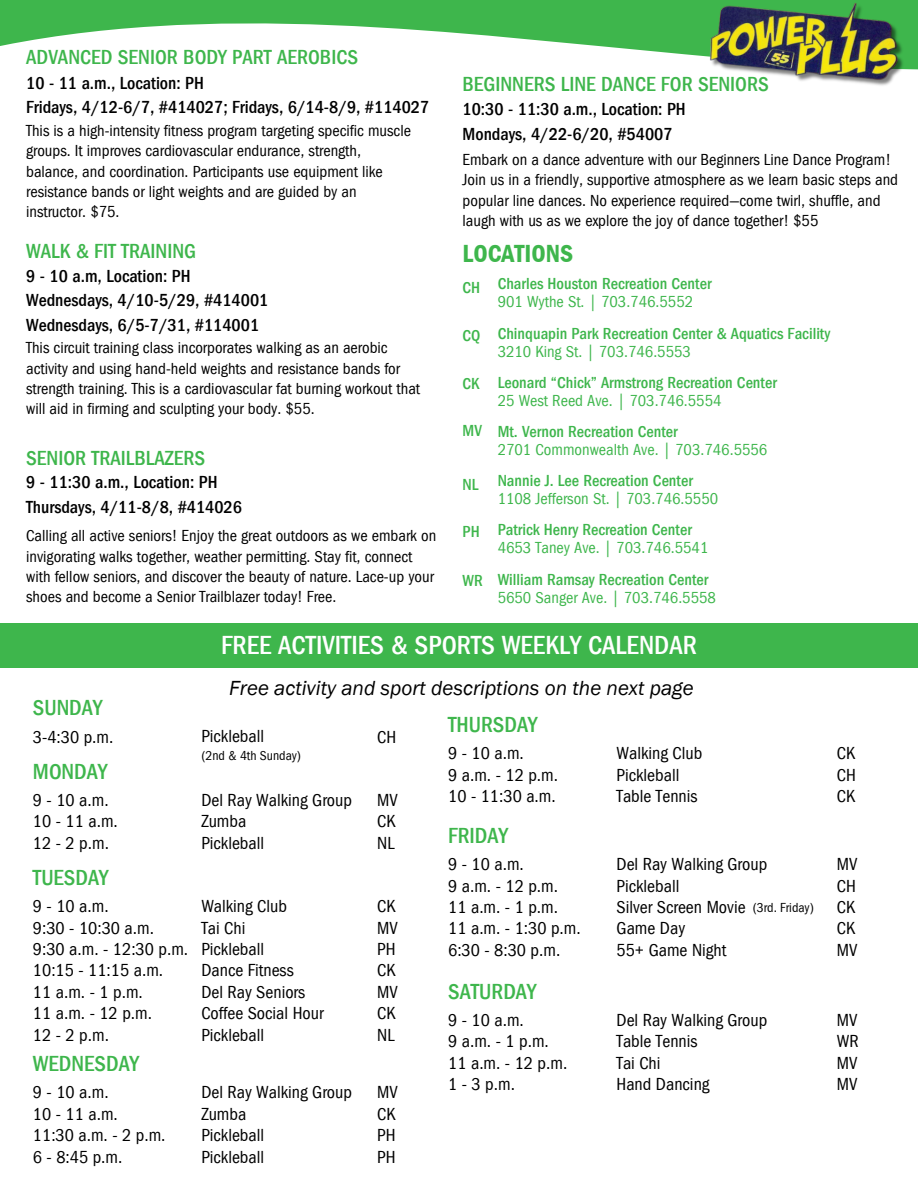
<style>
.page{position:relative;width:918px;height:1188px;background:#fff}
.page>*{position:absolute;margin:0;border:0;box-sizing:border-box;transform-origin:0 0}
.t1{font:500 condensed 27px "Franklin Gothic";color:#fff}
.t2{font:600 condensed 25.5px "Franklin Gothic";color:#3eb64c}
.t3{font:500 condensed 22.5px "Franklin Gothic";color:#3eb64c}
.t4{font:500 condensed 21px "Franklin Gothic";color:#3eb64c}
.t5{font:italic 21px "Franklin Gothic";color:#000}
.t6{font:condensed 18px/21.3px "Franklin Gothic";color:#000}
.t7{font:500 condensed 18px/24.8px "Franklin Gothic";color:#000}
.t8{font:condensed 16.5px/20.2px "Franklin Gothic";color:#000}
.t9{font:500 condensed 16.5px "Franklin Gothic";color:#3eb64c}
.t10{font:condensed 16.5px "Franklin Gothic";color:#3eb64c}
.t11{font:condensed 13.5px "Franklin Gothic";color:#000}
</style>
<div class="page">
<svg style="left:0;top:0;width:702px;height:56px;fill:#3eb64c"></svg>
<img style="left:702px;top:0;width:216px;height:86px">
<div style="left:0;top:623px;width:918px;height:45px;background:#3eb64c"></div>
<h2 class="t4" style="left:26px;top:46px;width:334px">ADVANCED SENIOR BODY PART AEROBICS</h2>
<h2 class="t7" style="left:26px;top:70px;width:405px">10 - 11 a.m., Location: PH<br>Fridays, 4/12-6/7, #414027; Fridays, 6/14-8/9, #114027</h2>
<h6 class="t8" style="left:26px;top:121px;width:386px">This is a high-intensity fitness program targeting specific muscle groups. It improves cardiovascular endurance, strength, balance, and coordination. Participants use equipment like resistance bands or light weights and are guided by an instructor. $75.</h6>
<h6 class="t4" style="left:26px;top:239px;width:171px">WALK &amp; FIT TRAINING</h6>
<p class="t7" style="left:26px;top:263px;width:244px">9 - 10 a.m, Location: PH<br>Wednesdays, 4/10-5/29, #414001<br>Wednesdays, 6/5-7/31, #114001</p>
<p class="t8" style="left:26px;top:338px;width:395px">This circuit training class incorporates walking as an aerobic activity and using hand-held weights and resistance bands for strength training. This is a cardiovascular fat burning workout that will aid in firming and sculpting your body. $55.</p>
<p class="t4" style="left:26px;top:446px;width:181px">SENIOR TRAILBLAZERS</p>
<p class="t7" style="left:26px;top:470px;width:217px">9 - 11:30 a.m., Location: PH<br>Thursdays, 4/11-8/8, #414026</p>
<p class="t8" style="left:26px;top:526px;width:412px">Calling all active seniors! Enjoy the great outdoors as we embark on invigorating walks together, weather permitting. Stay fit, connect with fellow seniors, and discover the beauty of nature. Lace-up your shoes and become a Senior Trailblazer today! Free.</p>
<h5 class="t4" style="left:463px;top:72px;width:308px">BEGINNERS LINE DANCE FOR SENIORS</h5>
<h5 class="t7" style="left:463px;top:97px;width:225px">10:30 - 11:30 a.m., Location: PH<br>Mondays, 4/22-6/20, #54007</h5>
<p class="t8" style="left:463px;top:150px;width:437px">Embark on a dance adventure with our Beginners Line Dance Program!<br>Join us in a friendly, supportive atmosphere as we learn basic steps and popular line dances. No experience required—come twirl, shuffle, and laugh with us as we explore the joy of dance together! $55</p>
<h2 class="t2" style="left:463px;top:239px;width:112px">LOCATIONS</h2>
<h6 class="t9" style="left:463px;top:278px;width:19px">CH</h6>
<p class="t9" style="left:463px;top:326px;width:19px">CQ</p>
<h2 class="t9" style="left:463px;top:374px;width:19px">CK</h2>
<h6 class="t9" style="left:463px;top:421px;width:21px">MV</h6>
<h4 class="t9" style="left:498px;top:275px;width:215px">Charles Houston Recreation Center</h4>
<h4 class="t10" style="left:498px;top:293px;width:197px">901 Wythe St. | 703.746.5552</h4>
<h4 class="t9" style="left:498px;top:324px;width:334px">Chinquapin Park Recreation Center &amp; Aquatics Facility</h4>
<h4 class="t10" style="left:498px;top:342px;width:195px">3210 King St. | 703.746.5553</h4>
<h4 class="t9" style="left:498px;top:373px;width:281px">Leonard “Chick” Armstrong Recreation Center</h4>
<h4 class="t10" style="left:498px;top:391px;width:225px">25 West Reed Ave. | 703.746.5554</h4>
<p class="t9" style="left:498px;top:422px;width:182px">Mt. Vernon Recreation Center</p>
<p class="t10" style="left:498px;top:440px;width:271px">2701 Commonwealth Ave. | 703.746.5556</p>
<p class="t9" style="left:498px;top:471px;width:197px">Nannie J. Lee Recreation Center</p>
<p class="t10" style="left:498px;top:489px;width:222px">1108 Jefferson St. | 703.746.5550</p>
<p class="t9" style="left:498px;top:521px;width:196px">Patrick Henry Recreation Center</p>
<p class="t10" style="left:498px;top:539px;width:212px">4653 Taney Ave. | 703.746.5541</p>
<p class="t9" style="left:498px;top:570px;width:212px">William Ramsay Recreation Center</p>
<p class="t10" style="left:498px;top:588px;width:220px">5650 Sanger Ave. | 703.746.5558</p>
<p class="t9" style="left:463px;top:475px;width:18px">NL</p>
<h1 class="t9" style="left:463px;top:523px;width:19px">PH</h1>
<h4 class="t9" style="left:463px;top:571px;width:22px">WR</h4>
<p class="t3" style="left:33px;top:694px;width:71px">SUNDAY</p>
<p class="t6" style="left:33px;top:726px;width:82px">3-4:30 p.m.</p>
<p class="t3" style="left:33px;top:758px;width:76px">MONDAY</p>
<p class="t6" style="left:33px;top:789px;width:77px">9 - 10 a.m.</p>
<h1 class="t6" style="left:33px;top:811px;width:86px">10 - 11 a.m.</h1>
<h2 class="t6" style="left:33px;top:832px;width:78px">12 - 2 p.m.</h2>
<h5 class="t3" style="left:33px;top:865px;width:77px">TUESDAY</h5>
<h3 class="t6" style="left:33px;top:896px;width:77px">9 - 10 a.m.</h3>
<p class="t6" style="left:33px;top:917px;width:123px">9:30 - 10:30 a.m.</p>
<p class="t6" style="left:33px;top:939px;width:157px">9:30 a.m. - 12:30 p.m.</p>
<h5 class="t6" style="left:33px;top:960px;width:132px">10:15 - 11:15 a.m.</h5>
<p class="t6" style="left:33px;top:981px;width:111px">11 a.m. - 1 p.m.</p>
<p class="t6" style="left:33px;top:1003px;width:121px">11 a.m. - 12 p.m.</p>
<p class="t6" style="left:33px;top:1024px;width:78px">12 - 2 p.m.</p>
<p class="t3" style="left:33px;top:1051px;width:108px">WEDNESDAY</p>
<h2 class="t6" style="left:33px;top:1082px;width:77px">9 - 10 a.m.</h2>
<p class="t6" style="left:33px;top:1103px;width:86px">10 - 11 a.m.</p>
<p class="t6" style="left:33px;top:1125px;width:134px">11:30 a.m. - 2 p.m.</p>
<p class="t6" style="left:33px;top:1146px;width:91px">6 - 8:45 p.m.</p>
<p class="t1" style="left:221px;top:629px;width:477px">FREE ACTIVITIES &amp; SPORTS WEEKLY CALENDAR</p>
<p class="t5" style="left:229px;top:676px;width:466px">Free activity and sport descriptions on the next page</p>
<p class="t6" style="left:201px;top:726px;width:64px">Pickleball</p>
<p class="t11" style="left:201px;top:748px;width:101px">(2nd &amp; 4th Sunday)</p>
<h2 class="t6" style="left:201px;top:789px;width:152px">Del Ray Walking Group</h2>
<p class="t6" style="left:201px;top:811px;width:47px">Zumba</p>
<p class="t6" style="left:201px;top:832px;width:64px">Pickleball</p>
<h2 class="t6" style="left:201px;top:896px;width:87px">Walking Club</h2>
<p class="t6" style="left:201px;top:917px;width:45px">Tai Chi</p>
<p class="t6" style="left:201px;top:939px;width:64px">Pickleball</p>
<p class="t6" style="left:201px;top:960px;width:94px">Dance Fitness</p>
<h2 class="t6" style="left:201px;top:981px;width:105px">Del Ray Seniors</h2>
<p class="t6" style="left:201px;top:1003px;width:124px">Coffee Social Hour</p>
<p class="t6" style="left:201px;top:1024px;width:64px">Pickleball</p>
<p class="t6" style="left:201px;top:1082px;width:152px">Del Ray Walking Group</p>
<p class="t6" style="left:201px;top:1103px;width:47px">Zumba</p>
<p class="t6" style="left:201px;top:1125px;width:64px">Pickleball</p>
<p class="t6" style="left:201px;top:1146px;width:64px">Pickleball</p>
<p class="t6" style="left:377px;top:726px;width:20px">CH</p>
<p class="t6" style="left:377px;top:789px;width:22px">MV<br>CK<br>NL</p>
<p class="t6" style="left:377px;top:896px;width:22px">CK<br>MV<br>PH<br>CK<br>MV<br>CK<br>NL</p>
<p class="t6" style="left:377px;top:1082px;width:22px">MV<br>CK<br>PH<br>PH</p>
<p class="t3" style="left:448px;top:712px;width:91px">THURSDAY</p>
<p class="t6" style="left:448px;top:743px;width:77px">9 - 10 a.m.</p>
<p class="t6" style="left:448px;top:764px;width:111px">9 a.m. - 12 p.m.</p>
<p class="t6" style="left:448px;top:786px;width:109px">10 - 11:30 a.m.</p>
<p class="t3" style="left:448px;top:823px;width:61px">FRIDAY</p>
<p class="t6" style="left:448px;top:854px;width:77px">9 - 10 a.m.</p>
<p class="t6" style="left:448px;top:875px;width:111px">9 a.m. - 12 p.m.</p>
<p class="t6" style="left:448px;top:896px;width:111px">11 a.m. - 1 p.m.</p>
<p class="t6" style="left:448px;top:918px;width:134px">11 a.m. - 1:30 p.m.</p>
<p class="t6" style="left:448px;top:939px;width:114px">6:30 - 8:30 p.m.</p>
<p class="t3" style="left:448px;top:978px;width:90px">SATURDAY</p>
<h2 class="t6" style="left:448px;top:1010px;width:77px">9 - 10 a.m.</h2>
<p class="t6" style="left:448px;top:1031px;width:102px">9 a.m. - 1 p.m.</p>
<p class="t6" style="left:448px;top:1052px;width:121px">11 a.m. - 12 p.m.</p>
<p class="t6" style="left:448px;top:1074px;width:68px">1 - 3 p.m.</p>
<p class="t6" style="left:617px;top:743px;width:87px">Walking Club</p>
<h2 class="t6" style="left:617px;top:764px;width:64px">Pickleball</h2>
<p class="t6" style="left:617px;top:786px;width:83px">Table Tennis</p>
<h5 class="t6" style="left:617px;top:854px;width:152px">Del Ray Walking Group</h5>
<h5 class="t6" style="left:617px;top:875px;width:64px">Pickleball</h5>
<p class="t6" style="left:617px;top:896px;width:131px">Silver Screen Movie</p>
<p class="t6" style="left:617px;top:918px;width:70px">Game Day</p>
<p class="t6" style="left:617px;top:939px;width:111px">55+ Game Night</p>
<p class="t11" style="left:753px;top:900px;width:63px">(3rd. Friday)</p>
<p class="t6" style="left:617px;top:1010px;width:152px">Del Ray Walking Group</p>
<p class="t6" style="left:617px;top:1031px;width:83px">Table Tennis</p>
<p class="t6" style="left:617px;top:1052px;width:45px">Tai Chi</p>
<p class="t6" style="left:617px;top:1074px;width:94px">Hand Dancing</p>
<p class="t6" style="left:837px;top:743px;width:20px;text-align:justify">CK CH CK</p>
<p class="t6" style="left:837px;top:854px;width:22px">MV<br>CH<br>CK<br>CK<br>MV</p>
<p class="t6" style="left:837px;top:1010px;width:23px;text-align:justify">MV WR MV MV</p>
</div>
